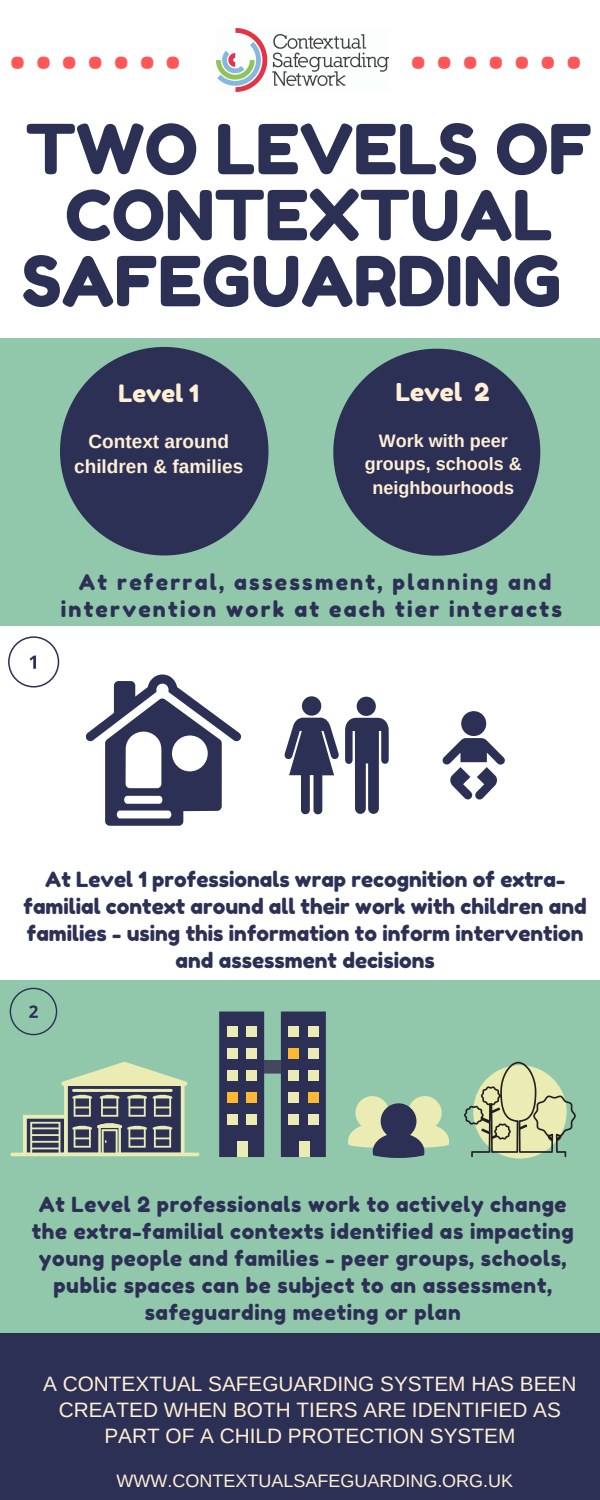
<style>
.page{position:relative;width:600px;height:1500px;background:#fff}
.page>*{position:absolute;margin:0;border:0;box-sizing:border-box;transform-origin:0 0}
.t1{font:68.8px/66px "Fredoka One";color:#2d3055;text-align:center}
.t2{font:42px "Fredoka One";color:#ff5757}
.t3{font:24.6px "Fredoka One";color:#ffefd5}
.t4{font:24px "Fredoka One";color:#ffefd5}
.t5{font:21.6px/27.8px "Fredoka One";letter-spacing:.105em;color:#2d3055;text-align:center}
.t6{font:21.1px/27.2px "Fredoka One";color:#2d3055;text-align:center}
.t7{font:21px/27px "Fredoka One";letter-spacing:.03em;color:#2d3055;text-align:center}
.t8{font:20.8px/26px "Arimo";color:#ffefd5;text-align:center}
.t9{font:700 19px/24.8px "Arimo";color:#ffefd5;text-align:center}
.t10{font:700 18px/23.2px "Arimo";color:#ffefd5;text-align:center}
.t11{font:18px "Arimo";color:#ffefd5}
</style>
<div class="page">
<div style="left:0;top:1325px;width:600px;height:175px;background:#2d3055"></div>
<div style="left:0;top:980px;width:600px;height:353px;background:#91c8ab"></div>
<div style="left:0;top:338px;width:600px;height:288px;background:#91c8ab"></div>
<svg style="left:60px;top:347px;width:208px;height:208px;fill:#2d3055"></svg>
<svg style="left:333px;top:349px;width:207px;height:207px;fill:#2d3055"></svg>
<svg style="left:86px;top:674px;width:155px;height:152px"></svg>
<svg style="left:285px;top:696px;width:54px;height:119px"></svg>
<svg style="left:345px;top:697px;width:44px;height:117px"></svg>
<svg style="left:10px;top:1062px;width:189px;height:94px"></svg>
<hr style="left:72px;top:1089px;width:101px;height:3px;background:#eaecb4;border-radius:2px">
<div style="left:461px;top:711px;width:25px;height:25px;background:#2d3055;border-radius:50%"></div>
<svg style="left:443px;top:738px;width:62px;height:61px"></svg>
<img style="left:217px;top:28px;width:171px;height:63px">
<svg style="left:219px;top:1012px;width:107px;height:145px"></svg>
<div style="left:227px;top:1093px;width:10px;height:10px;background:#fdb933"></div>
<div style="left:246px;top:1093px;width:10px;height:10px;background:#fdb933"></div>
<div style="left:308px;top:1093px;width:10px;height:10px;background:#fdb933"></div>
<div style="left:289px;top:1049px;width:10px;height:10px;background:#fdb933"></div>
<div style="left:227px;top:1115px;width:10px;height:10px;background:#eaecb4"></div>
<div style="left:246px;top:1115px;width:10px;height:10px;background:#eaecb4"></div>
<div style="left:227px;top:1071px;width:10px;height:10px;background:#eaecb4"></div>
<div style="left:246px;top:1071px;width:10px;height:10px;background:#eaecb4"></div>
<div style="left:227px;top:1049px;width:10px;height:10px;background:#eaecb4"></div>
<div style="left:246px;top:1049px;width:10px;height:10px;background:#eaecb4"></div>
<div style="left:227px;top:1027px;width:10px;height:10px;background:#eaecb4"></div>
<div style="left:246px;top:1027px;width:10px;height:10px;background:#eaecb4"></div>
<div style="left:237px;top:1141px;width:11px;height:16px;background:#eaecb4"></div>
<div style="left:289px;top:1115px;width:10px;height:10px;background:#eaecb4"></div>
<div style="left:308px;top:1115px;width:10px;height:10px;background:#eaecb4"></div>
<div style="left:289px;top:1093px;width:10px;height:10px;background:#eaecb4"></div>
<div style="left:289px;top:1071px;width:10px;height:10px;background:#eaecb4"></div>
<div style="left:308px;top:1071px;width:10px;height:10px;background:#eaecb4"></div>
<div style="left:308px;top:1049px;width:10px;height:10px;background:#eaecb4"></div>
<div style="left:289px;top:1027px;width:10px;height:10px;background:#eaecb4"></div>
<div style="left:308px;top:1027px;width:10px;height:10px;background:#eaecb4"></div>
<div style="left:299px;top:1141px;width:10px;height:16px;background:#eaecb4"></div>
<div style="left:264px;top:1060px;width:17px;height:14px;background:#444760"></div>
<svg style="left:348px;top:1096px;width:101px;height:62px"></svg>
<svg style="left:464px;top:1062px;width:112px;height:95px"></svg>
<svg style="left:8px;top:636px;width:51px;height:52px"></svg>
<svg style="left:10px;top:988px;width:47px;height:47px"></svg>
<p class="t2" style="left:10px;top:35px;width:171px">•••••••</p>
<p class="t2" style="left:411px;top:35px;width:171px">•••••••</p>
<p class="t1" style="left:22px;top:116px;width:572px">TWO LEVELS OF<br>CONTEXTUAL<br>SAFEGUARDING</p>
<p class="t4" style="left:118px;top:379px;width:82px">Level 1</p>
<p class="t3" style="left:396px;top:377px;width:95px">Level 2</p>
<p class="t10" style="left:365px;top:429px;width:158px">Work with peer groups, schools &amp; neighbourhoods</p>
<p class="t9" style="left:74px;top:429px;width:171px">Context around children &amp; families</p>
<p class="t5" style="left:61px;top:568px;width:503px">At referral, assessment, planning and intervention work at each tier interacts</p>
<p class="t6" style="left:24px;top:865px;width:565px">At Level 1 professionals wrap recognition of extra&shy;familial context around all their work with children and families - using this information to inform intervention and assessment decisions</p>
<p class="t7" style="left:32px;top:1191px;width:544px">At Level 2 professionals work to actively change the extra-familial contexts identified as impacting young people and families - peer groups, schools, public spaces can be subject to an assessment, safeguarding meeting or plan</p>
<p class="t8" style="left:43px;top:1371px;width:535px">A CONTEXTUAL SAFEGUARDING SYSTEM HAS BEEN<br>CREATED WHEN BOTH TIERS ARE IDENTIFIED AS<br>PART OF A CHILD PROTECTION SYSTEM</p>
<p class="t11" style="left:117px;top:1471px;width:398px">WWW.CONTEXTUALSAFEGUARDING.ORG.UK</p>
</div>
